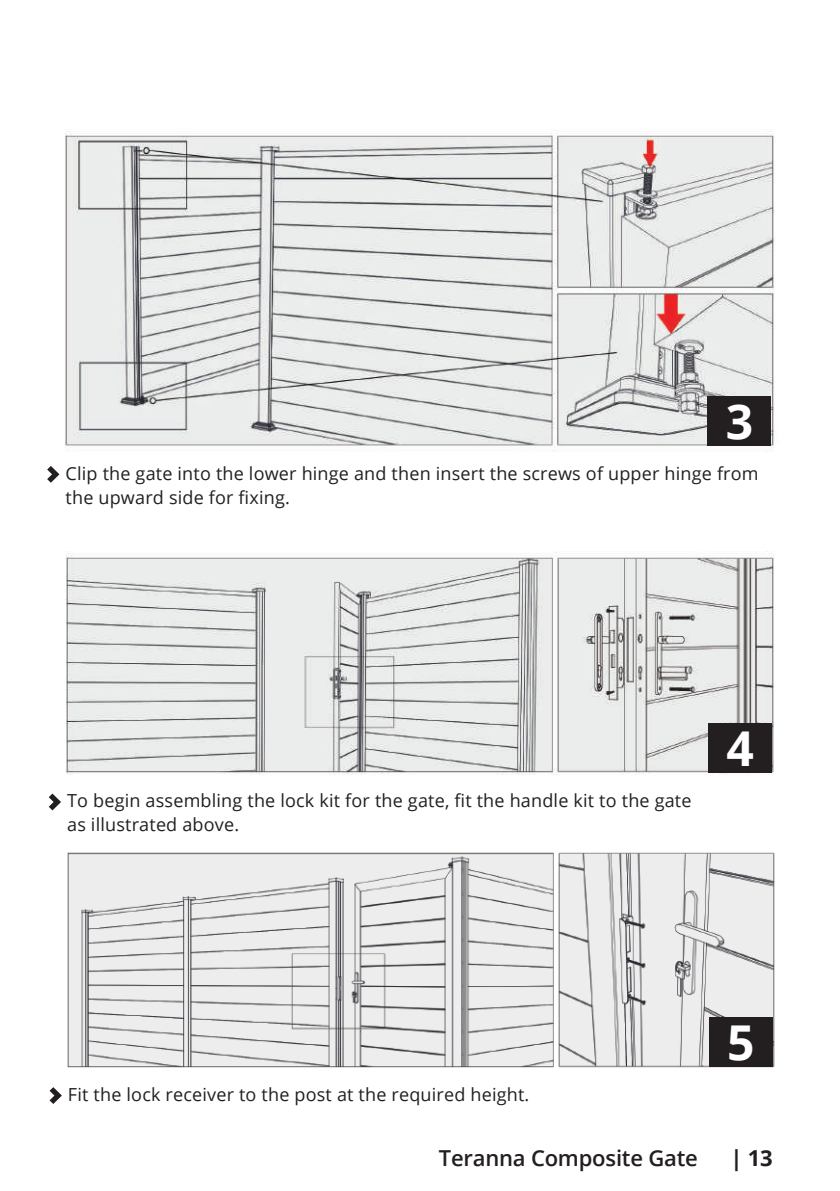
<style>
.page{position:relative;width:840px;height:1191px;background:#fff}
.page>*{position:absolute;margin:0;border:0;box-sizing:border-box;transform-origin:0 0}
.t1{font:700 48px "Open Sans";color:#fff}
.t2{font:600 22px "Open Sans";letter-spacing:-.01em;color:#231f20}
.t3{font:700 22px "Open Sans";color:#231f20}
.t4{font:18px/24px "Open Sans";letter-spacing:.01em;color:#231f20}
</style>
<div class="page">
<svg style="left:47px;top:466px;width:12px;height:17px"></svg>
<img style="left:64px;top:131px;width:711px;height:321px">
<div style="left:707px;top:396px;width:63px;height:49px;background:#231f20"></div>
<img style="left:65px;top:552px;width:710px;height:223px">
<svg style="left:49px;top:793px;width:12px;height:17px"></svg>
<div style="left:708px;top:723px;width:63px;height:49px;background:#231f20"></div>
<img style="left:67px;top:852px;width:708px;height:216px">
<div style="left:708px;top:1017px;width:64px;height:49px;background:#231f20"></div>
<svg style="left:50px;top:1087px;width:12px;height:17px"></svg>
<h1 class="t1" style="left:725px;top:387px;width:29px">3</h1>
<p class="t4" style="left:65px;top:461px;width:694px">Clip the gate into the lower hinge and then insert the screws of upper hinge from the upward side for fixing.</p>
<p class="t4" style="left:67px;top:788px;width:625px">To begin assembling the lock kit for the gate, fit the handle kit to the gate as illustrated above.</p>
<h1 class="t1" style="left:726px;top:714px;width:29px">4</h1>
<p class="t4" style="left:68px;top:1082px;width:462px">Fit the lock receiver to the post at the required height.</p>
<h1 class="t1" style="left:726px;top:1008px;width:29px">5</h1>
<p class="t2" style="left:438px;top:1142px;width:260px">Teranna Composite Gate</p>
<p class="t3" style="left:730px;top:1142px;width:44px">| 13</p>
</div>
